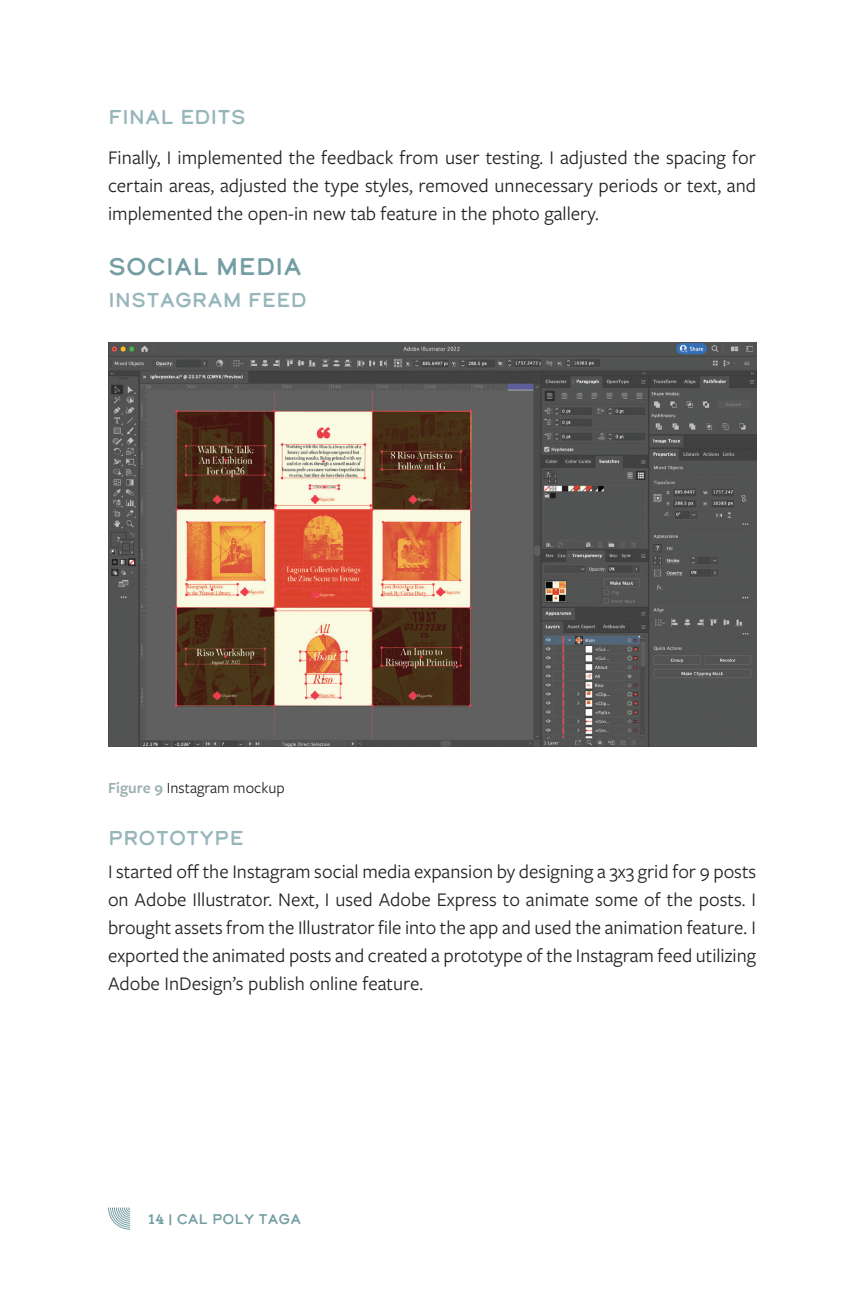
<style>
.page{position:relative;width:864px;height:1296px;background:#fff}
.page>*{position:absolute;margin:0;border:0;box-sizing:border-box;transform-origin:0 0}
.heading_-_article_5{font:24px "Calder Dark";color:#749ea3}
.body_text{font:20px/28px "Freight Sans Pro";color:#231f20;text-align:justify}
.subheading_-_article_5{font:20px "Calder Dark";color:#97b6ba}
.t1{font:16px "Freight Sans Pro";color:#231f20}
.t2{font:14px "Calder Dark";color:#749ea3}
.s1{font-weight:600;color:#9bb1b0}
</style>
<div class="page">
<svg style="left:108px;top:1208px;width:22px;height:22px"></svg>
<img style="left:108px;top:343px;width:648px;height:403px">
<p class="subheading_-_article_5" style="left:108px;top:103px;width:140px">FINAL EDITS</p>
<p class="body_text" style="left:108px;top:143px;width:650px">Finally, I implemented the feedback from user testing. I adjusted the spacing for certain areas, adjusted the type styles, removed unnecessary periods or text, and implemented the open-in new tab feature in the photo gallery.</p>
<p class="heading_-_article_5" style="left:108px;top:250px;width:196px">SOCIAL MEDIA</p>
<p class="subheading_-_article_5" style="left:108px;top:286px;width:200px">INSTAGRAM FEED</p>
<p class="t1" style="left:108px;top:778px;width:178px"><span class="s1">Figure 9</span> Instagram mockup</p>
<p class="subheading_-_article_5" style="left:108px;top:824px;width:137px">PROTOTYPE</p>
<p class="body_text" style="left:108px;top:857px;width:650px">I started off the Instagram social media expansion by designing a 3x3 grid for 9 posts on Adobe Illustrator. Next, I used Adobe Express to animate some of the posts. I brought assets from the Illustrator file into the app and used the animation feature. I exported the animated posts and created a prototype of the Instagram feed utilizing Adobe InDesign’s publish online feature.</p>
<p class="t2" style="left:148px;top:1210px;width:155px">14 | CAL POLY TAGA</p>
</div>
